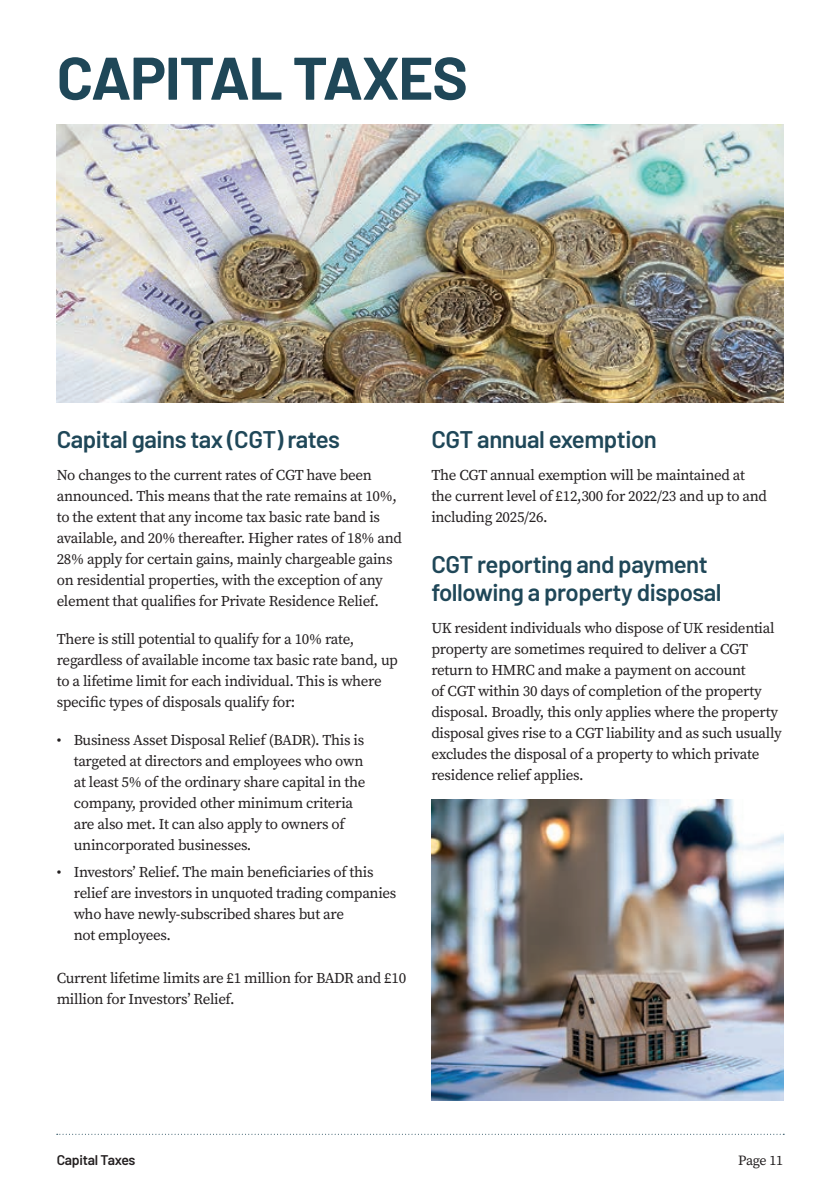
<style>
.page{position:relative;width:840px;height:1191px;background:#fff}
.page>*{position:absolute;margin:0;border:0;box-sizing:border-box;transform-origin:0 0}
.t1{font:700 60px "Barlow";letter-spacing:-.02em;color:#1f4758}
.t2{font:600 24px/28px "Barlow";letter-spacing:-.02em;color:#1f4758}
.t3{font:15px/21px "Source Serif Pro";letter-spacing:-.02em;color:#231f20}
.t4{font:600 14px "Barlow";letter-spacing:-.02em;color:#231f20}
.t5{font:14px "Source Serif Pro";letter-spacing:-.025em;color:#231f20}
</style>
<div class="page">
<svg style="left:57px;top:1133px;width:724px;height:1px"></svg>
<img style="left:57px;top:125px;width:725px;height:278px">
<img style="left:431px;top:799px;width:351px;height:301px">
<h1 class="t1" style="left:57px;top:34px;width:412px">CAPITAL TAXES</h1>
<h2 class="t2" style="left:57px;top:423px;width:285px">Capital gains tax (CGT) rates</h2>
<p class="t3" style="left:57px;top:464px;width:346px">No changes to the current rates of CGT have been announced. This means that the rate remains at 10%, to the extent that any income tax basic rate band is available, and 20% thereafter. Higher rates of 18% and 28% apply for certain gains, mainly chargeable gains on residential properties, with the exception of any element that qualifies for Private Residence Relief.</p>
<p class="t3" style="left:57px;top:628px;width:342px">There is still potential to qualify for a 10% rate, regardless of available income tax basic rate band, up to a lifetime limit for each individual. This is where specific types of disposals qualify for:</p>
<p class="t3" style="left:74px;top:729px;width:293px;text-indent:-17px">• Business Asset Disposal Relief (BADR). This is targeted at directors and employees who own at least 5% of the ordinary share capital in the company, provided other minimum criteria are also met. It can also apply to owners of unincorporated businesses.</p>
<p class="t3" style="left:74px;top:861px;width:324px;text-indent:-17px">• Investors’ Relief. The main beneficiaries of this relief are investors in unquoted trading companies who have newly-subscribed shares but are<br>not employees.</p>
<p class="t3" style="left:57px;top:968px;width:351px">Current lifetime limits are £1 million for BADR and £10 million for Investors’ Relief.</p>
<h2 class="t2" style="left:431px;top:423px;width:227px">CGT annual exemption</h2>
<p class="t3" style="left:431px;top:464px;width:337px">The CGT annual exemption will be maintained at the current level of £12,300 for 2022/23 and up to and including 2025/26.</p>
<h2 class="t2" style="left:431px;top:548px;width:292px">CGT reporting and payment following a property disposal</h2>
<p class="t3" style="left:431px;top:617px;width:352px">UK resident individuals who dispose of UK residential property are sometimes required to deliver a CGT return to HMRC and make a payment on account<br>of CGT within 30 days of completion of the property disposal. Broadly, this only applies where the property disposal gives rise to a CGT liability and as such usually excludes the disposal of a property to which private residence relief applies.</p>
<p class="t4" style="left:57px;top:1149px;width:80px">Capital Taxes</p>
<p class="t5" style="left:737px;top:1150px;width:47px">Page 11</p>
</div>
